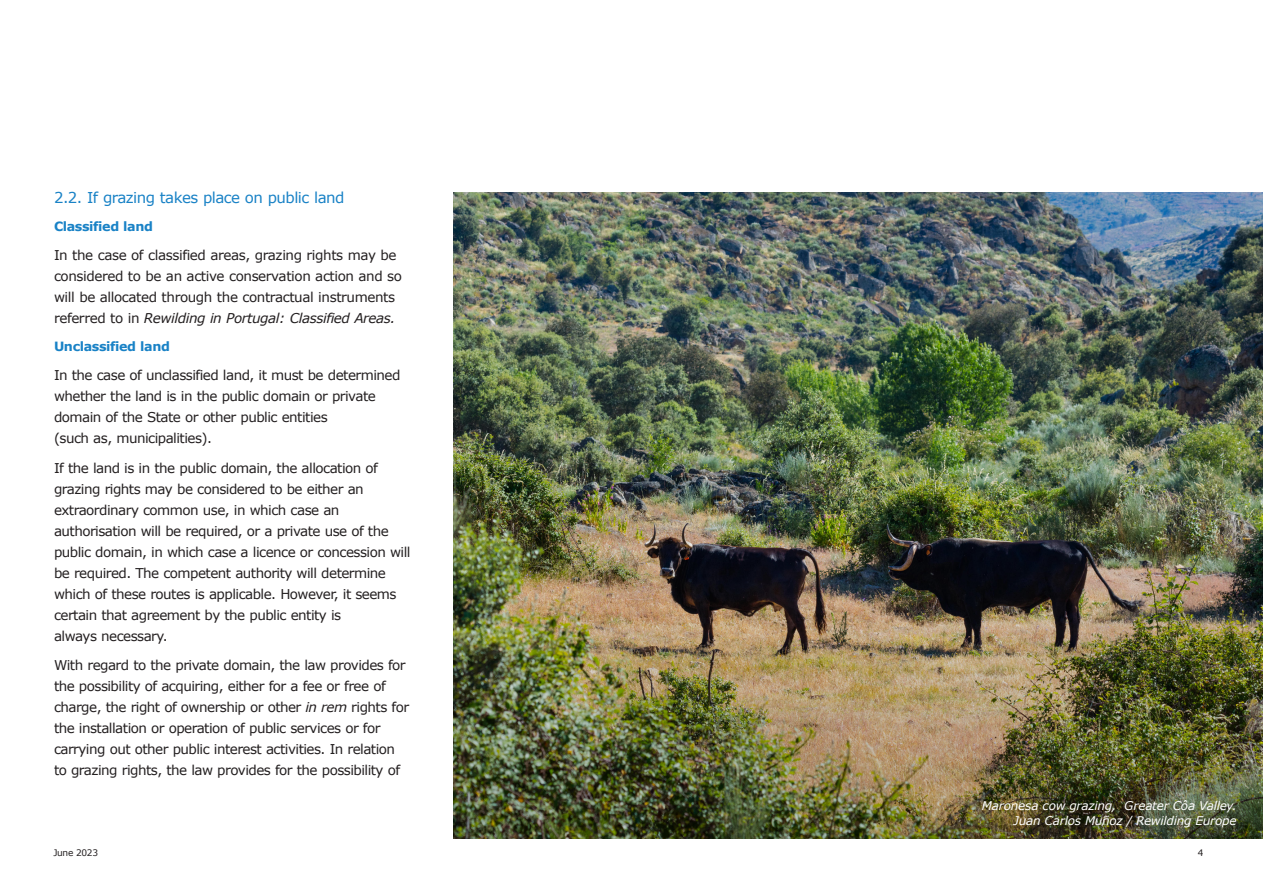
<style>
.page{position:relative;width:1263px;height:893px;background:#fff}
.page>*{position:absolute;margin:0;border:0;box-sizing:border-box;transform-origin:0 0}
.Heading_2{font:15px "Verdana";letter-spacing:-.035em;color:#1982c6}
.Body_text{font:13.5px/21px "Verdana";letter-spacing:-.04em;color:#231f20}
.Heading_3{font:700 12.75px "Verdana";letter-spacing:-.03em;color:#1982c6}
.Captions{font:italic 12px "Verdana";letter-spacing:-.02em;color:#fff}
.t1{font:9px "Verdana";letter-spacing:-.03em;color:#231f20}
.s1{font-style:italic}
</style>
<div class="page">
<img style="left:453px;top:192px;width:807px;height:647px">
<p class="Heading_2" style="left:54px;top:188px;width:292px">2.2. If grazing takes place on public land</p>
<p class="Heading_3" style="left:54px;top:217px;width:101px">Classified land</p>
<p class="Body_text" style="left:54px;top:245px;width:350px">In the case of classified areas, grazing rights may be considered to be an active conservation action and so will be allocated through the contractual instruments referred to in <span class="s1">Rewilding in Portugal: Classified Areas.</span></p>
<p class="Heading_3" style="left:54px;top:337px;width:117px">Unclassified land</p>
<p class="Body_text" style="left:54px;top:364px;width:348px">In the case of unclassified land, it must be determined whether the land is in the public domain or private domain of the State or other public entities<br>(such as, municipalities).</p>
<p class="Body_text" style="left:54px;top:457px;width:358px">If the land is in the public domain, the allocation of grazing rights may be considered to be either an extraordinary common use, in which case an authorisation will be required, or a private use of the public domain, in which case a licence or concession will be required. The competent authority will determine which of these routes is applicable. However, it seems certain that agreement by the public entity is<br>always necessary.</p>
<p class="Body_text" style="left:54px;top:654px;width:357px">With regard to the private domain, the law provides for the possibility of acquiring, either for a fee or free of charge, the right of ownership or other <span class="s1">in rem</span> rights for the installation or operation of public services or for carrying out other public interest activities. In relation to grazing rights, the law provides for the possibility of</p>
<p class="Captions" style="left:982px;top:797px;width:256px">Maronesa cow grazing, Greater Côa Valley.</p>
<p class="Captions" style="left:1014px;top:812px;width:225px">Juan Carlos Muñoz / Rewilding Europe</p>
<p class="t1" style="left:53px;top:847px;width:46px">June 2023</p>
<p class="t1" style="left:1198px;top:847px;width:7px">4</p>
</div>
